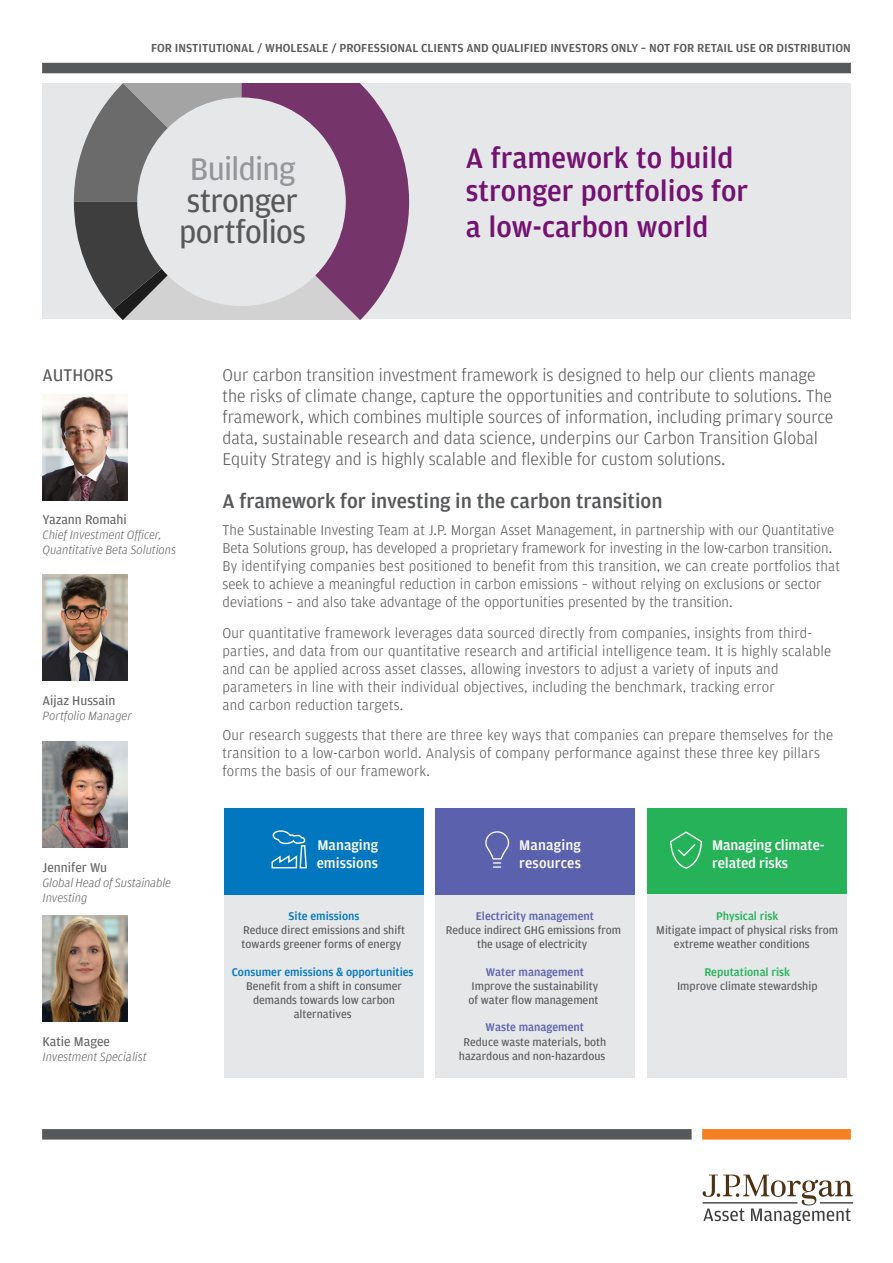
<style>
.page{position:relative;width:893px;height:1263px;background:#fff}
.page>*{position:absolute;margin:0;border:0;box-sizing:border-box;transform-origin:0 0}
.t1{font:33.15px "Amplitude";letter-spacing:-.02em;color:#57585a}
.t2{font:33.15px "Amplitude";letter-spacing:-.025em;color:#939598}
._1st_Subhead{font:500 30px/33px "Amplitude";color:#731270}
.Intro_Body_Copy{font:500 21px "Amplitude";color:#57585a}
.Body_Text{font:300 18px/21px "Amplitude";color:#57585a}
._1st_Subhead-2{font:18px "Amplitude";color:#57585a}
.Body_Copy{font:300 15px/18px "Amplitude";letter-spacing:.01em;color:#57585a}
.t3{font:500 14.85px/17.9px "Amplitude";color:#fff}
.Name{font:13.5px "Amplitude";color:#636366}
.Title___Division{font:italic 300 12.75px/15px "Amplitude";color:#636366}
.t4{font:500 12.3px "Amplitude";color:#57585a}
.t5{font:11.85px/14.1px "Amplitude";color:#57585a;text-align:center}
.t6{font:500 11.85px "Amplitude";color:#26b258}
.s1{font-weight:500;color:#0077bf}
.s2{font-weight:500;color:#5b61ac}
.s3{font-weight:500;color:#26b258}
</style>
<div class="page">
<div style="left:42px;top:1129px;width:650px;height:10px;background:#57585a"></div>
<div style="left:702px;top:1129px;width:149px;height:10px;background:#f58021"></div>
<div style="left:42px;top:63px;width:809px;height:10px;background:#57585a"></div>
<hr style="left:820px;top:1202px;width:33px;height:1px;background:#3e3e3f">
<hr style="left:702px;top:1202px;width:96px;height:1px;background:#3e3e3f">
<svg style="left:703px;top:1175px;width:149px;height:49px"></svg>
<div style="left:42px;top:84px;width:809px;height:235px;background:#e6e7e9"></div>
<svg style="left:74px;top:84px;width:335px;height:235px"></svg>
<img style="left:43px;top:394px;width:85px;height:106px">
<img style="left:43px;top:574px;width:85px;height:107px">
<img style="left:43px;top:741px;width:85px;height:106px">
<img style="left:43px;top:915px;width:85px;height:107px">
<div style="left:647px;top:808px;width:200px;height:86px;background:#26b258"></div>
<div style="left:647px;top:894px;width:200px;height:184px;background:#e6e7e9"></div>
<svg style="left:670px;top:831px;width:32px;height:38px"></svg>
<div style="left:435px;top:894px;width:200px;height:184px;background:#e6e7e9"></div>
<div style="left:435px;top:808px;width:200px;height:86px;background:#5b61ac"></div>
<svg style="left:485px;top:831px;width:24px;height:37px"></svg>
<div style="left:224px;top:894px;width:199px;height:184px;background:#e6e7e9"></div>
<div style="left:224px;top:808px;width:199px;height:86px;background:#0077bf"></div>
<svg style="left:271px;top:830px;width:36px;height:39px"></svg>
<p class="t4" style="left:151px;top:40px;width:701px">FOR INSTITUTIONAL / WHOLESALE / PROFESSIONAL CLIENTS AND QUALIFIED INVESTORS ONLY – NOT FOR RETAIL USE OR DISTRIBUTION</p>
<p class="t2" style="left:190px;top:149px;width:107px">Building</p>
<p class="t1" style="left:187px;top:180px;width:113px">stronger</p>
<p class="t1" style="left:179px;top:211px;width:128px">portfolios</p>
<p class="_1st_Subhead" style="left:466px;top:140px;width:284px">A framework to build stronger portfolios for</p>
<p class="_1st_Subhead" style="left:466px;top:209px;width:244px">a low-carbon world</p>
<p class="_1st_Subhead-2" style="left:43px;top:363px;width:72px">AUTHORS</p>
<p class="Name" style="left:43px;top:511px;width:86px">Yazann Romahi</p>
<p class="Title___Division" style="left:43px;top:528px;width:135px">Chief Investment Officer,<br>Quantitative Beta Solutions</p>
<p class="Name" style="left:43px;top:692px;width:74px">Aijaz Hussain</p>
<p class="Title___Division" style="left:43px;top:709px;width:91px">Portfolio Manager</p>
<p class="Name" style="left:43px;top:859px;width:66px">Jennifer Wu</p>
<p class="Title___Division" style="left:43px;top:875px;width:130px">Global Head of Sustainable<br>Investing</p>
<p class="Name" style="left:43px;top:1033px;width:69px">Katie Magee</p>
<p class="Title___Division" style="left:43px;top:1049px;width:106px">Investment Specialist</p>
<p class="Body_Text" style="left:223px;top:363px;width:612px">Our carbon transition investment framework is designed to help our clients manage the risks of climate change, capture the opportunities and contribute to solutions. The framework, which combines multiple sources of information, including primary source data, sustainable research and data science, underpins our Carbon Transition Global Equity Strategy and is highly scalable and flexible for custom solutions.</p>
<p class="Intro_Body_Copy" style="left:223px;top:488px;width:442px">A framework for investing in the carbon transition</p>
<p class="Body_Copy" style="left:223px;top:520px;width:619px">The Sustainable Investing Team at J.P. Morgan Asset Management, in partnership with our Quantitative Beta Solutions group, has developed a proprietary framework for investing in the low-carbon transition.<br>By identifying companies best positioned to benefit from this transition, we can create portfolios that seek to achieve a meaningful reduction in carbon emissions – without relying on exclusions or sector deviations – and also take advantage of the opportunities presented by the transition.</p>
<p class="Body_Copy" style="left:223px;top:623px;width:610px">Our quantitative framework leverages data sourced directly from companies, insights from third&shy;parties, and data from our quantitative research and artificial intelligence team. It is highly scalable and can be applied across asset classes, allowing investors to adjust a variety of inputs and parameters in line with their individual objectives, including the benchmark, tracking error<br>and carbon reduction targets.</p>
<p class="Body_Copy" style="left:223px;top:726px;width:612px">Our research suggests that there are three key ways that companies can prepare themselves for the transition to a low-carbon world. Analysis of company performance against these three key pillars forms the basis of our framework.</p>
<p class="t3" style="left:317px;top:836px;width:63px">Managing emissions</p>
<p class="t3" style="left:519px;top:836px;width:63px">Managing resources</p>
<p class="t3" style="left:712px;top:836px;width:114px">Managing climate&shy;related risks</p>
<p class="t5" style="left:242px;top:908px;width:165px"><span class="s1">Site emissions<br></span>Reduce direct emissions and shift towards greener forms of energy</p>
<p class="t5" style="left:232px;top:964px;width:183px"><span class="s1">Consumer emissions &amp; opportunities<br></span>Benefit from a shift in consumer demands towards low carbon alternatives</p>
<p class="t5" style="left:446px;top:908px;width:177px"><span class="s2">Electricity management<br></span>Reduce indirect GHG emissions from the usage of electricity</p>
<p class="t5" style="left:468px;top:964px;width:131px"><span class="s2">Water management<br></span>Improve the sustainability of water flow management</p>
<p class="t5" style="left:459px;top:1020px;width:149px"><span class="s2">Waste management<br></span>Reduce waste materials, both hazardous and non-hazardous</p>
<p class="t6" style="left:716px;top:908px;width:64px">Physical risk</p>
<p class="t5" style="left:656px;top:922px;width:183px">Mitigate impact of physical risks from</p>
<p class="t5" style="left:674px;top:936px;width:137px">extreme weather conditions</p>
<p class="t5" style="left:677px;top:964px;width:142px"><span class="s3">Reputational risk<br></span>Improve climate stewardship</p>
</div>
